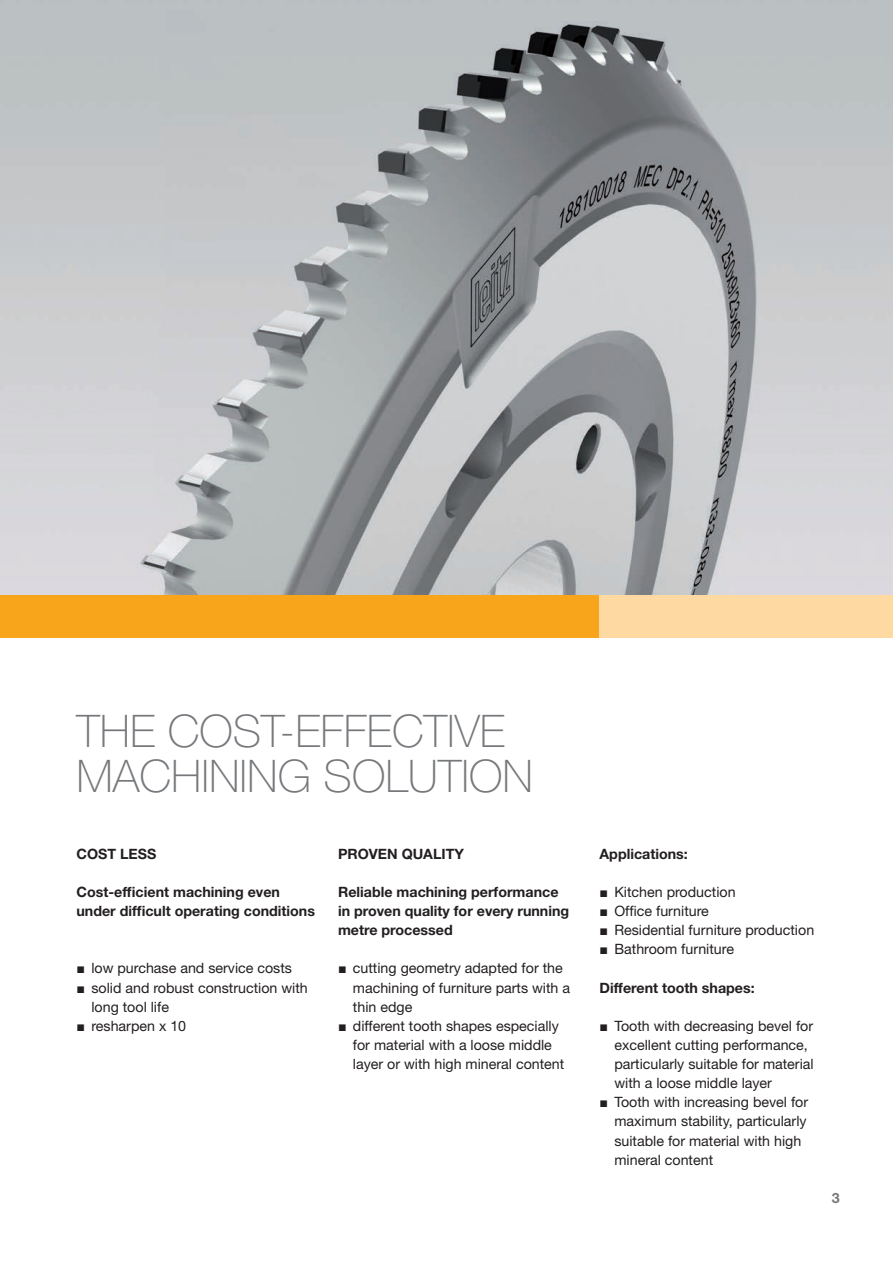
<style>
.page{position:relative;width:893px;height:1263px;background:#fff}
.page>*{position:absolute;margin:0;border:0;box-sizing:border-box;transform-origin:0 0}
.t1{font:100 45px/45px "Helvetica Neue LT Pro";color:#76787b}
.t2{font:14.25px/19.2px "Helvetica Neue LT Pro";color:#231f20}
.t3{font:700 14.25px/19.2px "Helvetica Neue LT Pro";color:#231f20}
.t4{font:700 14.25px "Helvetica Neue LT Pro";color:#76787b}
.s1{font-family:"Arial";font-weight:700}
</style>
<div class="page">
<img style="left:0;top:0;width:893px;height:595px">
<div style="left:0;top:595px;width:600px;height:43px;background:#f9a51b"></div>
<div style="left:600px;top:595px;width:293px;height:43px;background:#fed9a1"></div>
<h1 class="t1" style="left:77px;top:707px;width:458px">THE COST-EFFECTIVE<br>MACHINING SOLUTION</h1>
<p class="t3" style="left:77px;top:843px;width:81px">COST LESS</p>
<p class="t3" style="left:77px;top:882px;width:240px">Cost-efficient machining even under difficult operating conditions</p>
<p class="t2" style="left:77px;top:958px;width:217px"><span class="s1">■</span> low purchase and service costs</p>
<p class="t2" style="left:91px;top:978px;width:218px;text-indent:-15px"><span class="s1">■</span> solid and robust construction with long tool life</p>
<p class="t2" style="left:77px;top:1016px;width:111px"><span class="s1">■</span> resharpen x 10</p>
<p class="t3" style="left:338px;top:843px;width:127px">PROVEN QUALITY</p>
<p class="t3" style="left:338px;top:882px;width:233px">Reliable machining performance in proven quality for every running metre processed</p>
<p class="t2" style="left:353px;top:958px;width:219px;text-indent:-15px"><span class="s1">■</span> cutting geometry adapted for the machining of furniture parts with a thin edge</p>
<p class="t2" style="left:353px;top:1016px;width:213px;text-indent:-15px"><span class="s1">■</span> different tooth shapes especially for material with a loose middle layer or with high mineral content</p>
<p class="t3" style="left:600px;top:843px;width:90px">Applications:</p>
<p class="t2" style="left:600px;top:882px;width:138px"><span class="s1">■</span> Kitchen production</p>
<p class="t2" style="left:600px;top:901px;width:111px"><span class="s1">■</span> Office furniture</p>
<p class="t2" style="left:600px;top:920px;width:216px"><span class="s1">■</span> Residential furniture production</p>
<p class="t2" style="left:600px;top:939px;width:136px"><span class="s1">■</span> Bathroom furniture</p>
<p class="t3" style="left:600px;top:977px;width:157px">Different tooth shapes:</p>
<p class="t2" style="left:614px;top:1016px;width:201px;text-indent:-15px"><span class="s1">■</span> Tooth with decreasing bevel for excellent cutting performance, particularly suitable for material with a loose middle layer</p>
<p class="t2" style="left:614px;top:1092px;width:195px;text-indent:-15px"><span class="s1">■</span> Tooth with increasing bevel for maximum stability, particularly suitable for material with high mineral content</p>
<p class="t4" style="left:832px;top:1189px;width:9px">3</p>
</div>
